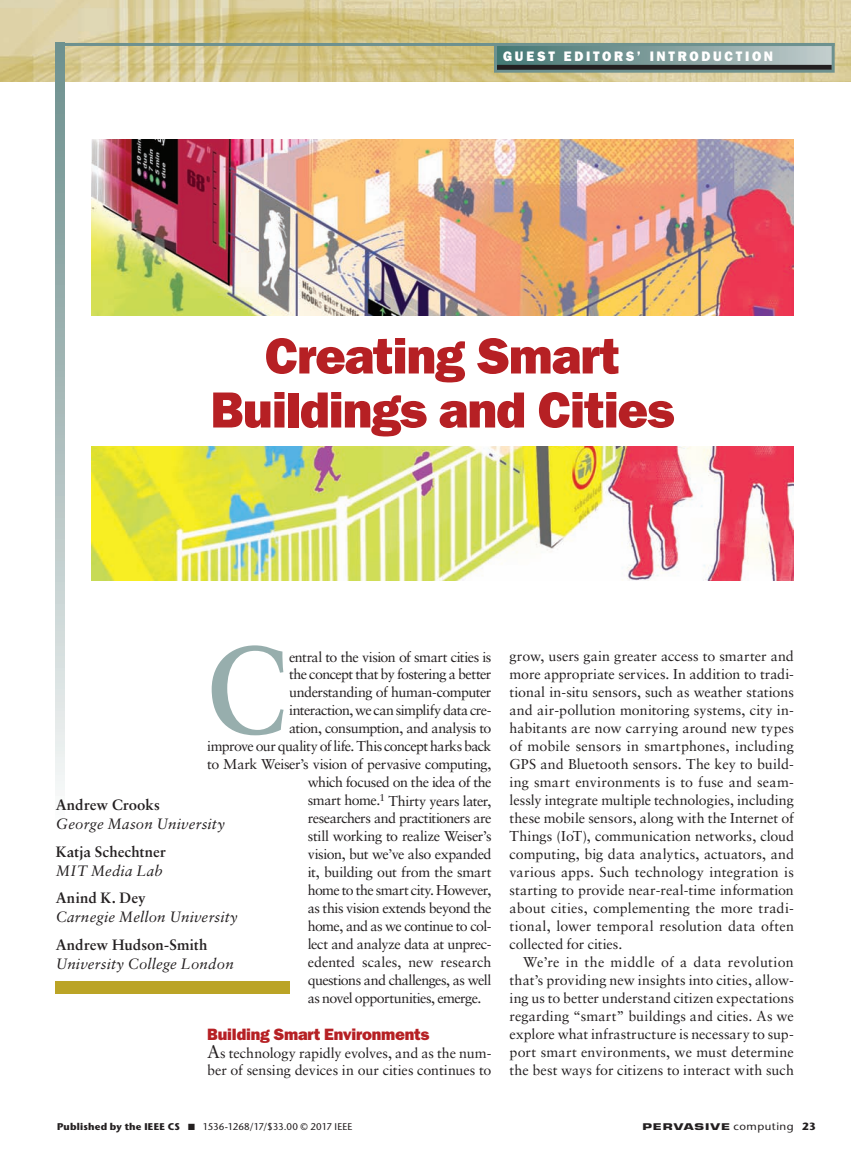
<style>
.page{position:relative;width:851px;height:1161px;background:#fff}
.page>*{position:absolute;margin:0;border:0;box-sizing:border-box;transform-origin:0 0}
.t1{font:700 123.6px "Sabon LT Std";color:#97aead;scale:.9 1}
.t2{font:51px/54px "ITC Franklin Gothic Std Hvy";letter-spacing:-.02em;color:#b62024;text-align:center}
.t3{font:16.5px "ITC Franklin Gothic Std Hvy";letter-spacing:-.01em;color:#b62024}
.t4{font:italic 15px/18.8px "Sabon LT Std";letter-spacing:.015em;color:#231f20}
.t5{font:700 15px/18.8px "Sabon LT Std";letter-spacing:.01em;color:#231f20}
.t6{font:14.25px/18px "Sabon LT Std";letter-spacing:-.005em;color:#231f20}
.t7{font:14.25px "Sabon LT Std";letter-spacing:-.04em;color:#231f20}
.t8{font:14.25px "Sabon LT Std";letter-spacing:.015em;color:#231f20}
.t9{font:14.25px "Sabon LT Std";letter-spacing:-.03em;color:#231f20}
.t10{font:14.25px "Sabon LT Std";letter-spacing:-.025em;color:#231f20}
.t11{font:14.25px "Sabon LT Std";letter-spacing:.02em;color:#231f20}
.t12{font:14.25px "Sabon LT Std";letter-spacing:-.035em;color:#231f20}
.t13{font:14.25px "Sabon LT Std";letter-spacing:-.045em;color:#231f20}
.t14{font:13.8px "ITC Franklin Gothic Std Hvy";letter-spacing:.205em;color:#fff;scale:.95 1}
.t15{font:500 9.75px "Stone Sans Std";letter-spacing:-.005em;color:#231f20}
.t16{font:700 9px "Eurostile LT Std";letter-spacing:.07em;color:#231f20;scale:1.5 1}
.s1{font-size:18px}
.s2{font-weight:700;font-style:normal}
.s3{font-weight:400;font-style:italic}
.s4{font-weight:700}
.s5{font-family:"Stone Sans Std";font-weight:500;font-size:10.5px}
.s6{font-family:"Stone Sans Std";font-size:10.5px}
</style>
<div class="page">
<svg style="left:0;top:0;width:850px;height:82px;background:#d7ca95"></svg>
<div style="left:495px;top:45px;width:338px;height:26px;background:linear-gradient(to right,#427572,#c1caca)"></div>
<div style="left:494px;top:43px;width:340px;height:30px;border:3px solid #6d918f"></div>
<div style="left:497px;top:65px;width:334px;height:5px;background:#231f20"></div>
<hr style="left:57px;top:43px;width:777px;height:3px;background:#6d918f">
<svg style="left:56px;top:43px;width:8px;height:747px;background:#acbebd"></svg>
<div style="left:56px;top:981px;width:234px;height:13px;background:#bba426"></div>
<img style="left:91px;top:140px;width:703px;height:440px">
<div style="left:91px;top:316px;width:703px;height:130px;background:#fff"></div>
<p class="t14" style="left:503px;top:48px;width:286px">Guest Editors’ I ntroduction</p>
<p class="t2" style="left:210px;top:329px;width:465px">Creating Smart<br>Buildings and Cities</p>
<p class="t1" style="left:207px;top:614px;width:91px">C</p>
<p class="t12" style="left:289px;top:648px;width:204px">entral to the vision of smart cities is</p>
<p class="t7" style="left:289px;top:666px;width:204px">the concept that by fostering a better</p>
<p class="t9" style="left:289px;top:684px;width:204px">understanding of human-computer</p>
<p class="t7" style="left:289px;top:702px;width:204px">interaction, we can simplify data cre-</p>
<p class="t7" style="left:289px;top:720px;width:204px">ation, consumption, and analysis to</p>
<p class="t7" style="left:207px;top:738px;width:286px">improve our quality of life. This concept harks back</p>
<p class="t9" style="left:207px;top:756px;width:286px">to Mark Weiser’s vision of pervasive computing,</p>
<p class="t7" style="left:308px;top:774px;width:185px">which focused on the idea of the</p>
<p class="t10" style="left:308px;top:792px;width:185px">smart home.<sup>1</sup> Thirty years later,</p>
<p class="t7" style="left:308px;top:810px;width:185px">researchers and practitioners are</p>
<p class="t6" style="left:308px;top:827px;width:185px">still working to realize Weiser’s</p>
<p class="t9" style="left:308px;top:846px;width:185px">vision, but we’ve also expanded</p>
<p class="t10" style="left:308px;top:864px;width:185px">it, building out from the smart</p>
<p class="t7" style="left:308px;top:882px;width:185px">home to the smart city. However,</p>
<p class="t7" style="left:308px;top:900px;width:185px">as this vision extends beyond the</p>
<p class="t13" style="left:308px;top:918px;width:185px">home, and as we continue to col-</p>
<p class="t10" style="left:308px;top:936px;width:185px">lect and analyze data at unprec-</p>
<p class="t6" style="left:308px;top:953px;width:185px">edented scales, new research</p>
<p class="t7" style="left:308px;top:972px;width:185px">questions and challenges, as well</p>
<p class="t7" style="left:308px;top:990px;width:175px">as novel opportunities, emerge.</p>
<p class="t3" style="left:207px;top:1024px;width:224px">Building Smart Environments</p>
<p class="t6" style="left:207px;top:1043px;width:286px"><span class="s1">A</span>s technology rapidly evolves, and as the num&shy;ber of sensing devices in our cities continues to</p>
<p class="t4" style="left:56px;top:796px;width:171px"><span class="s2">Andrew Crooks<br></span>George Mason University</p>
<p class="t5" style="left:56px;top:842px;width:112px">Katja Schechtner<br><span class="s3">MIT Media Lab</span></p>
<p class="t4" style="left:56px;top:889px;width:183px"><span class="s2">Anind K. Dey<br></span>Carnegie Mellon University</p>
<p class="t4" style="left:56px;top:935px;width:179px"><span class="s2">Andrew Hudson-Smith<br></span>University College London</p>
<p class="t6" style="left:509px;top:647px;width:286px">grow, users gain greater access to smarter and</p>
<p class="t6" style="left:509px;top:665px;width:286px">more appropriate services. In addition to tradi-</p>
<p class="t6" style="left:509px;top:683px;width:286px">tional in-situ sensors, such as weather stations</p>
<p class="t6" style="left:509px;top:701px;width:286px">and air-pollution monitoring systems, city in-</p>
<p class="t8" style="left:509px;top:720px;width:286px">habitants are now carrying around new types</p>
<p class="t6" style="left:509px;top:737px;width:286px">of mobile sensors in smartphones, including</p>
<p class="t6" style="left:509px;top:755px;width:286px">GPS and Bluetooth sensors. The key to build-</p>
<p class="t8" style="left:509px;top:774px;width:286px">ing smart environments is to fuse and seam-</p>
<p class="t6" style="left:509px;top:791px;width:286px">lessly integrate multiple technologies, including</p>
<p class="t6" style="left:509px;top:809px;width:286px">these mobile sensors, along with the Internet of</p>
<p class="t6" style="left:509px;top:827px;width:286px">Things (IoT), communication networks, cloud</p>
<p class="t6" style="left:509px;top:845px;width:286px">computing, big data analytics, actuators, and</p>
<p class="t8" style="left:509px;top:864px;width:286px">various apps. Such technology integration is</p>
<p class="t6" style="left:509px;top:881px;width:286px">starting to provide near-real-time information</p>
<p class="t6" style="left:509px;top:899px;width:286px">about cities, complementing the more tradi-</p>
<p class="t6" style="left:509px;top:917px;width:286px">tional, lower temporal resolution data often</p>
<p class="t6" style="left:509px;top:935px;width:114px">collected for cities.</p>
<p class="t11" style="left:523px;top:954px;width:272px">We’re in the middle of a data revolution</p>
<p class="t6" style="left:509px;top:971px;width:286px">that’s providing new insights into cities, allow-</p>
<p class="t6" style="left:509px;top:989px;width:286px">ing us to better understand citizen expectations</p>
<p class="t6" style="left:509px;top:1007px;width:286px">regarding “smart” buildings and cities. As we</p>
<p class="t6" style="left:509px;top:1025px;width:286px">explore what infrastructure is necessary to sup-</p>
<p class="t6" style="left:509px;top:1043px;width:286px">port smart environments, we must determine</p>
<p class="t6" style="left:509px;top:1061px;width:286px">the best ways for citizens to interact with such</p>
<p class="t15" style="left:57px;top:1120px;width:297px"><span class="s4">Published by the IEEE CS</span> ■ 1536-1268/17/$33.00 © 2017 IEEE</p>
<p class="t16" style="left:642px;top:1121px;width:117px">PERVASIVE <span class="s5">computing</span> <span class="s6">23</span></p>
</div>
